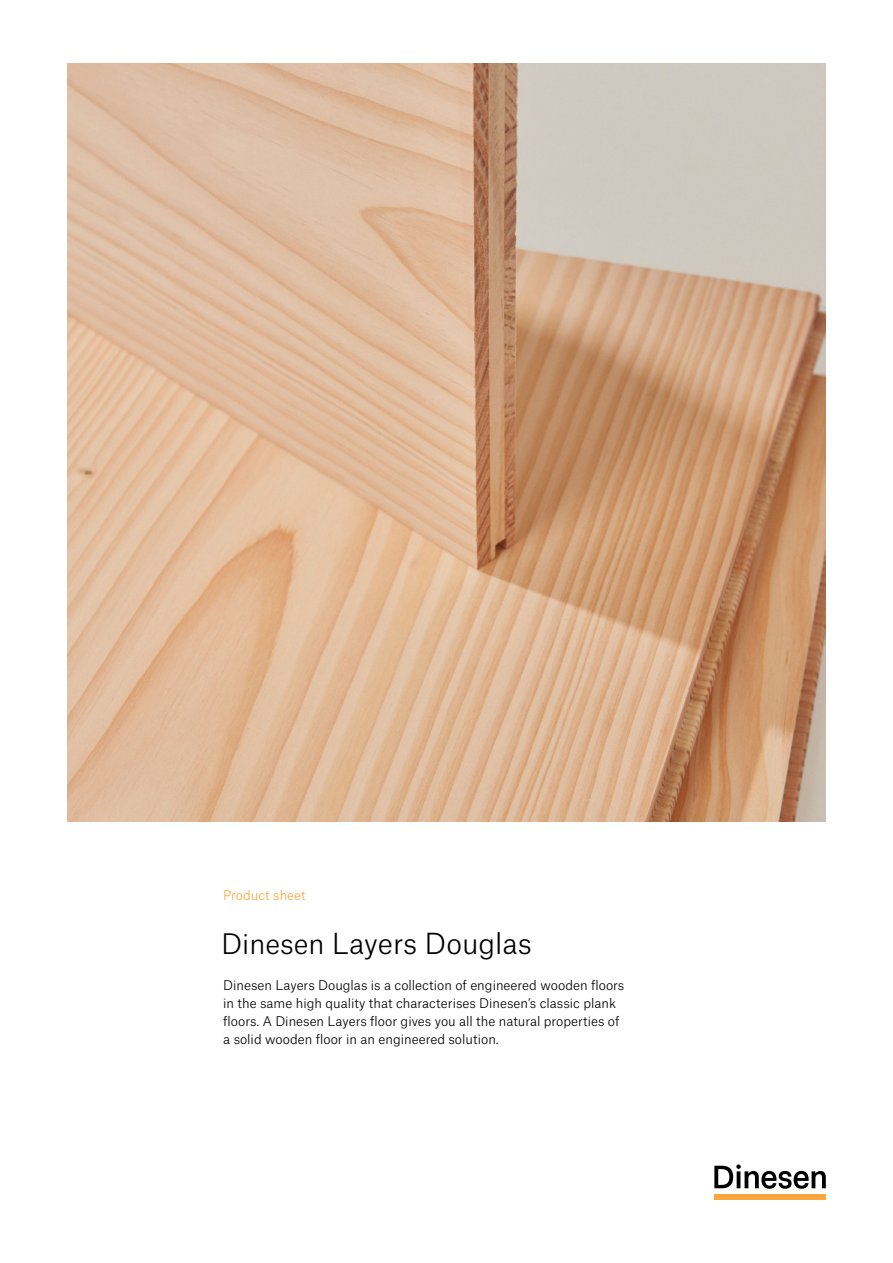
<style>
.page{position:relative;width:893px;height:1263px;background:#fff}
.page>*{position:absolute;margin:0;border:0;box-sizing:border-box;transform-origin:0 0}
.t1{font:300 27.75px "Atlas Grotesk";color:#000}
.t2{font:300 12.75px/18px "Atlas Grotesk";color:#000}
.t3{font:300 12.75px "Atlas Grotesk";color:#faa73f}
.s1{font-size:27px}
</style>
<div class="page">
<img style="left:68px;top:63px;width:758px;height:758px">
<svg style="left:714px;top:1164px;width:112px;height:25px"></svg>
<div style="left:714px;top:1194px;width:112px;height:6px;background:#faa73f"></div>
<p class="t3" style="left:223px;top:885px;width:84px">Product sheet</p>
<h1 class="t1" style="left:221px;top:922px;width:312px"><span class="s1">Dinesen</span> Layers Douglas</h1>
<p class="t2" style="left:223px;top:975px;width:403px">Dinesen Layers Douglas is a collection of engineered wooden floors in the same high quality that characterises Dinesen’s classic plank floors. A Dinesen Layers floor gives you all the natural properties of a solid wooden floor in an engineered solution.</p>
</div>
